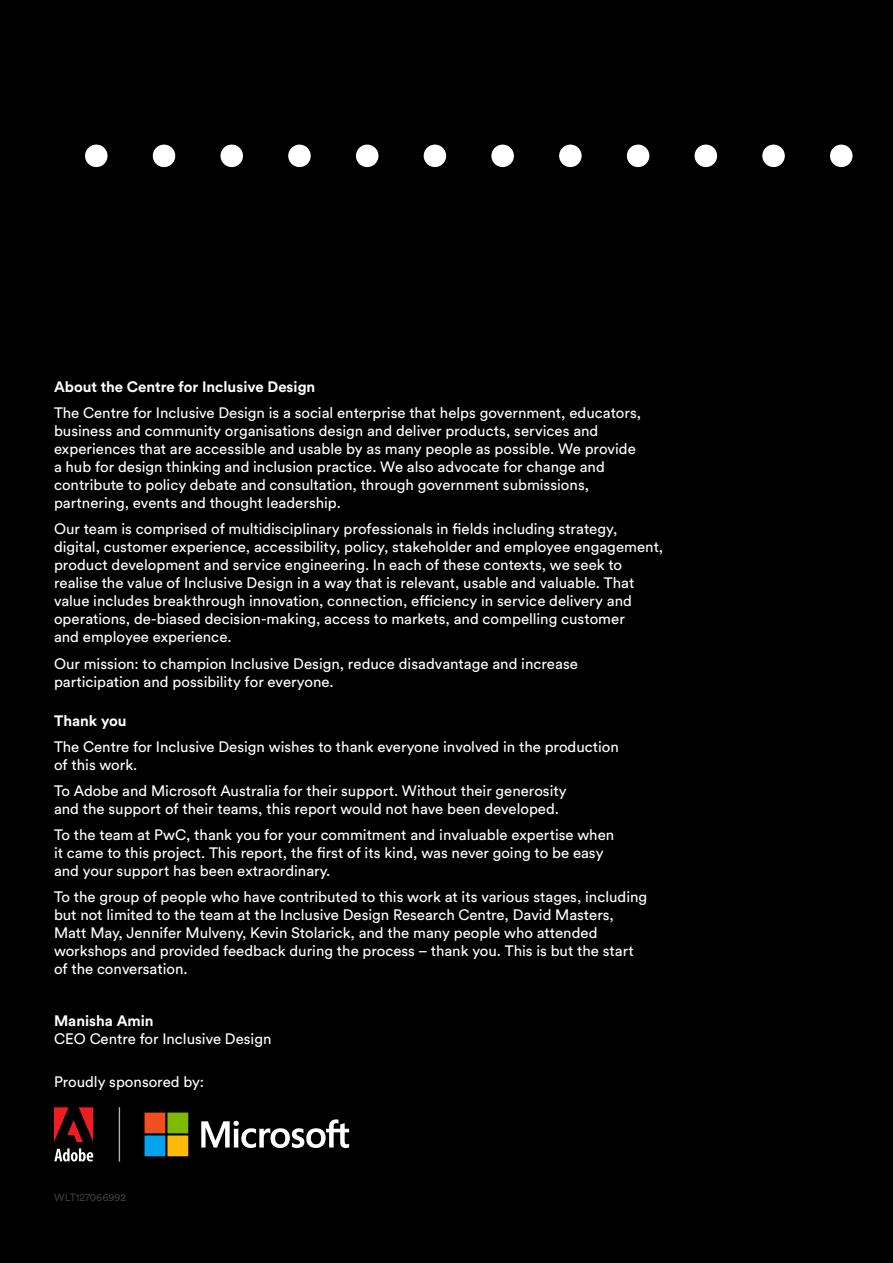
<style>
.page{position:relative;width:893px;height:1263px;background:#000}
.page>*{position:absolute;margin:0;border:0;box-sizing:border-box;transform-origin:0 0}
.t1{font:15px/18px "Circular Std";color:#fff}
.t2{font:700 15px "Circular Std";color:#fff}
.t3{font:10.5px "Circular Std";color:#3c3c3d}
</style>
<div class="page">
<div style="left:85px;top:145px;width:23px;height:22px;background:#fff;border-radius:50%"></div>
<div style="left:153px;top:145px;width:22px;height:22px;background:#fff;border-radius:50%"></div>
<div style="left:220px;top:145px;width:23px;height:22px;background:#fff;border-radius:50%"></div>
<div style="left:288px;top:145px;width:23px;height:22px;background:#fff;border-radius:50%"></div>
<div style="left:356px;top:145px;width:22px;height:22px;background:#fff;border-radius:50%"></div>
<div style="left:424px;top:145px;width:22px;height:22px;background:#fff;border-radius:50%"></div>
<div style="left:491px;top:145px;width:23px;height:22px;background:#fff;border-radius:50%"></div>
<div style="left:559px;top:145px;width:23px;height:22px;background:#fff;border-radius:50%"></div>
<div style="left:627px;top:145px;width:22px;height:22px;background:#fff;border-radius:50%"></div>
<div style="left:695px;top:145px;width:22px;height:22px;background:#fff;border-radius:50%"></div>
<div style="left:762px;top:145px;width:23px;height:22px;background:#fff;border-radius:50%"></div>
<div style="left:830px;top:145px;width:22px;height:22px;background:#fff;border-radius:50%"></div>
<svg style="left:201px;top:1119px;width:148px;height:29px"></svg>
<svg style="left:145px;top:1112px;width:43px;height:44px;background:#8c883c"></svg>
<svg style="left:54px;top:1148px;width:39px;height:13px"></svg>
<svg style="left:54px;top:1107px;width:39px;height:35px"></svg>
<hr style="left:119px;top:1107px;width:1px;height:54px;background:#b3b2b3">
<h2 class="t2" style="left:54px;top:377px;width:263px">About the Centre for Inclusive Design</h2>
<p class="t1" style="left:54px;top:404px;width:589px">The Centre for Inclusive Design is a social enterprise that helps government, educators, business and community organisations design and deliver products, services and experiences that are accessible and usable by as many people as possible. We provide a hub for design thinking and inclusion practice. We also advocate for change and contribute to policy debate and consultation, through government submissions, partnering, events and thought leadership.</p>
<p class="t1" style="left:54px;top:520px;width:611px">Our team is comprised of multidisciplinary professionals in fields including strategy, digital, customer experience, accessibility, policy, stakeholder and employee engagement, product development and service engineering. In each of these contexts, we seek to realise the value of Inclusive Design in a way that is relevant, usable and valuable. That value includes breakthrough innovation, connection, efficiency in service delivery and operations, de-biased decision-making, access to markets, and compelling customer<br>and employee experience.</p>
<p class="t1" style="left:54px;top:654px;width:525px">Our mission: to champion Inclusive Design, reduce disadvantage and increase participation and possibility for everyone.</p>
<h3 class="t2" style="left:54px;top:711px;width:74px">Thank you</h3>
<p class="t1" style="left:54px;top:737px;width:566px">The Centre for Inclusive Design wishes to thank everyone involved in the production of this work.</p>
<p class="t1" style="left:54px;top:781px;width:514px">To Adobe and Microsoft Australia for their support. Without their generosity and the support of their teams, this report would not have been developed.</p>
<p class="t1" style="left:54px;top:825px;width:562px">To the team at PwC, thank you for your commitment and invaluable expertise when it came to this project. This report, the first of its kind, was never going to be easy and your support has been extraordinary.</p>
<p class="t1" style="left:54px;top:887px;width:595px">To the group of people who have contributed to this work at its various stages, including but not limited to the team at the Inclusive Design Research Centre, David Masters, Matt May, Jennifer Mulveny, Kevin Stolarick, and the many people who attended workshops and provided feedback during the process – thank you. This is but the start of the conversation.</p>
<p class="t2" style="left:54px;top:1011px;width:101px">Manisha Amin</p>
<p class="t1" style="left:54px;top:1030px;width:219px">CEO Centre for Inclusive Design</p>
<p class="t1" style="left:54px;top:1073px;width:152px">Proudly sponsored by:</p>
<p class="t3" style="left:54px;top:1193px;width:73px">WLT127066992</p>
</div>
